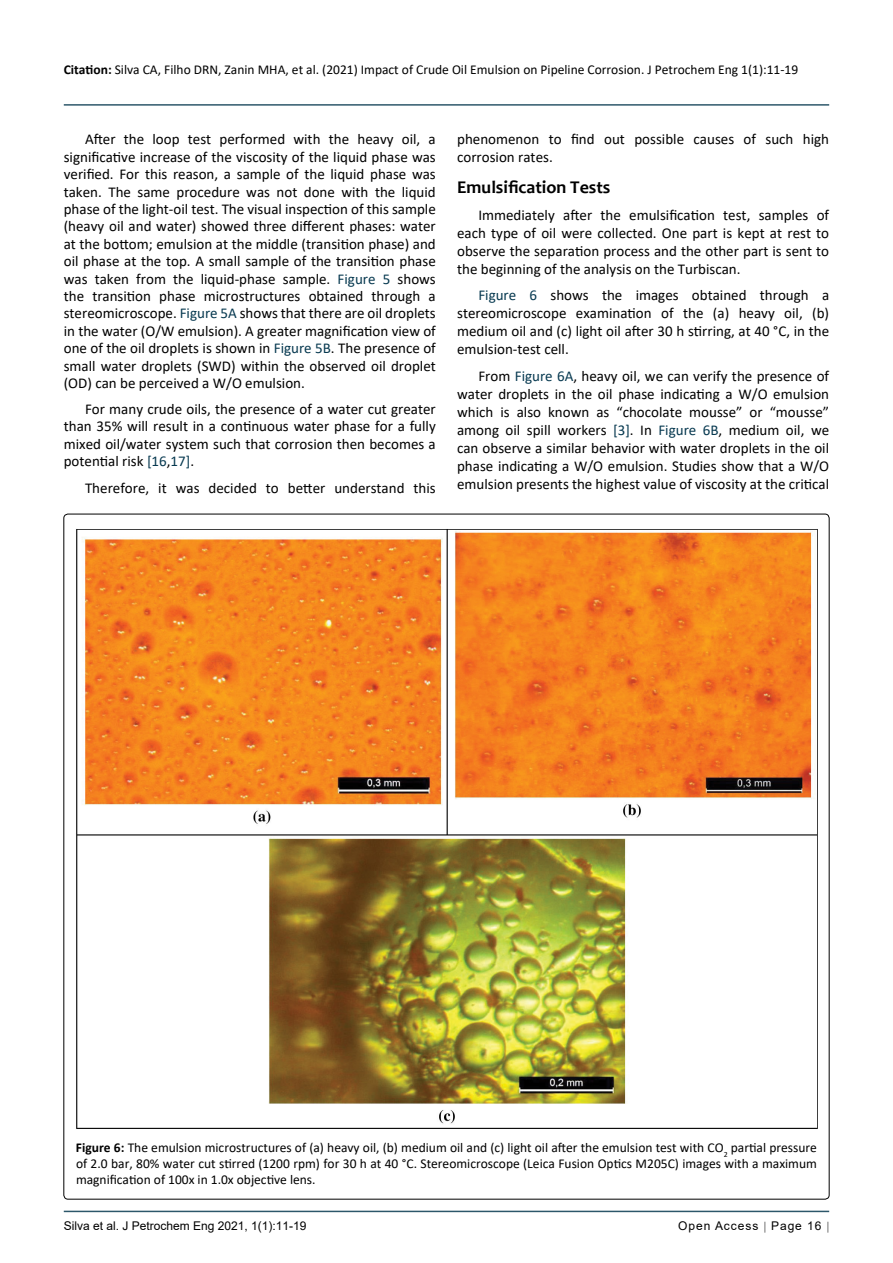
<style>
.page{position:relative;width:893px;height:1263px;background:#fff}
.page>*{position:absolute;margin:0;border:0;box-sizing:border-box;transform-origin:0 0}
.t1{font:700 18px "Candara";color:#000}
.t2{font:15px/17.4px "Calibri";color:#000;text-align:justify}
.t3{font:13.5px/16.2px "Calibri";color:#000;text-align:justify}
.t4{font:12px "Arial";color:#000}
.t5{font:12px "Arial";letter-spacing:.08em;color:#000}
.s1{font-weight:700}
.s2{color:#073950}
</style>
<div class="page">
<hr style="left:64px;top:1211px;width:765px;height:1px;background:#073950">
<hr style="left:64px;top:104px;width:765px;height:2px;background:#073950">
<img style="left:76px;top:529px;width:741px;height:600px">
<p class="t3" style="left:64px;top:61px;width:736px"><span class="s1">Citation:</span> Silva CA, Filho DRN, Zanin MHA, et al. (2021) Impact of Crude Oil Emulsion on Pipeline Corrosion. J Petrochem Eng 1(1):11-19</p>
<p class="t2" style="left:64px;top:130px;width:374px;text-indent:21px">After the loop test performed with the heavy oil, a significative increase of the viscosity of the liquid phase was verified. For this reason, a sample of the liquid phase was taken. The same procedure was not done with the liquid phase of the light-oil test. The visual inspection of this sample (heavy oil and water) showed three different phases: water at the bottom; emulsion at the middle (transition phase) and oil phase at the top. A small sample of the transition phase was taken from the liquid-phase sample. <span class="s2">Figure 5</span> shows the transition phase microstructures obtained through a stereomicroscope. <span class="s2">Figure 5A</span> shows that there are oil droplets in the water (O/W emulsion). A greater magnification view of one of the oil droplets is shown in <span class="s2">Figure 5B</span>. The presence of small water droplets (SWD) within the observed oil droplet (OD) can be perceived a W/O emulsion.</p>
<p class="t2" style="left:64px;top:400px;width:374px;text-indent:21px">For many crude oils, the presence of a water cut greater than 35% will result in a continuous water phase for a fully mixed oil/water system such that corrosion then becomes a potential risk <span class="s2">[16</span>,<span class="s2">17]</span>.</p>
<p class="t2" style="left:85px;top:478px;width:352px">Therefore, it was decided to better understand this</p>
<p class="t2" style="left:457px;top:130px;width:374px;line-height:18px">phenomenon to find out possible causes of such high corrosion rates.</p>
<p class="t1" style="left:457px;top:176px;width:155px">Emulsification Tests</p>
<p class="t2" style="left:457px;top:205px;width:374px;line-height:18px;text-indent:21px">Immediately after the emulsification test, samples of each type of oil were collected. One part is kept at rest to observe the separation process and the other part is sent to the beginning of the analysis on the Turbiscan.</p>
<p class="t2" style="left:457px;top:286px;width:374px;line-height:18px;text-indent:21px"><span class="s2">Figure 6</span> shows the images obtained through a stereomicroscope examination of the (a) heavy oil, (b) medium oil and (c) light oil after 30 h stirring, at 40 °C, in the emulsion-test cell.</p>
<p class="t2" style="left:457px;top:366px;width:374px;line-height:18px;text-indent:21px">From <span class="s2">Figure 6A</span>, heavy oil, we can verify the presence of water droplets in the oil phase indicating a W/O emulsion which is also known as “chocolate mousse” or “mousse” among oil spill workers <span class="s2">[3]</span>. In <span class="s2">Figure 6B</span>, medium oil, we can observe a similar behavior with water droplets in the oil phase indicating a W/O emulsion. Studies show that a W/O emulsion presents the highest value of viscosity at the critical</p>
<p class="t3" style="left:76px;top:1139px;width:742px"><span class="s1">Figure 6:</span> The emulsion microstructures of (a) heavy oil, (b) medium oil and (c) light oil after the emulsion test with CO<sub>2</sub> partial pressure of 2.0 bar, 80% water cut stirred (1200 rpm) for 30 h at 40 °C. Stereomicroscope (Leica Fusion Optics M205C) images with a maximum magnification of 100x in 1.0x objective lens.</p>
<p class="t4" style="left:64px;top:1217px;width:244px">Silva et al. J Petrochem Eng 2021, 1(1):11-19</p>
<p class="t5" style="left:678px;top:1217px;width:145px">Open Access Page 16</p>
</div>
